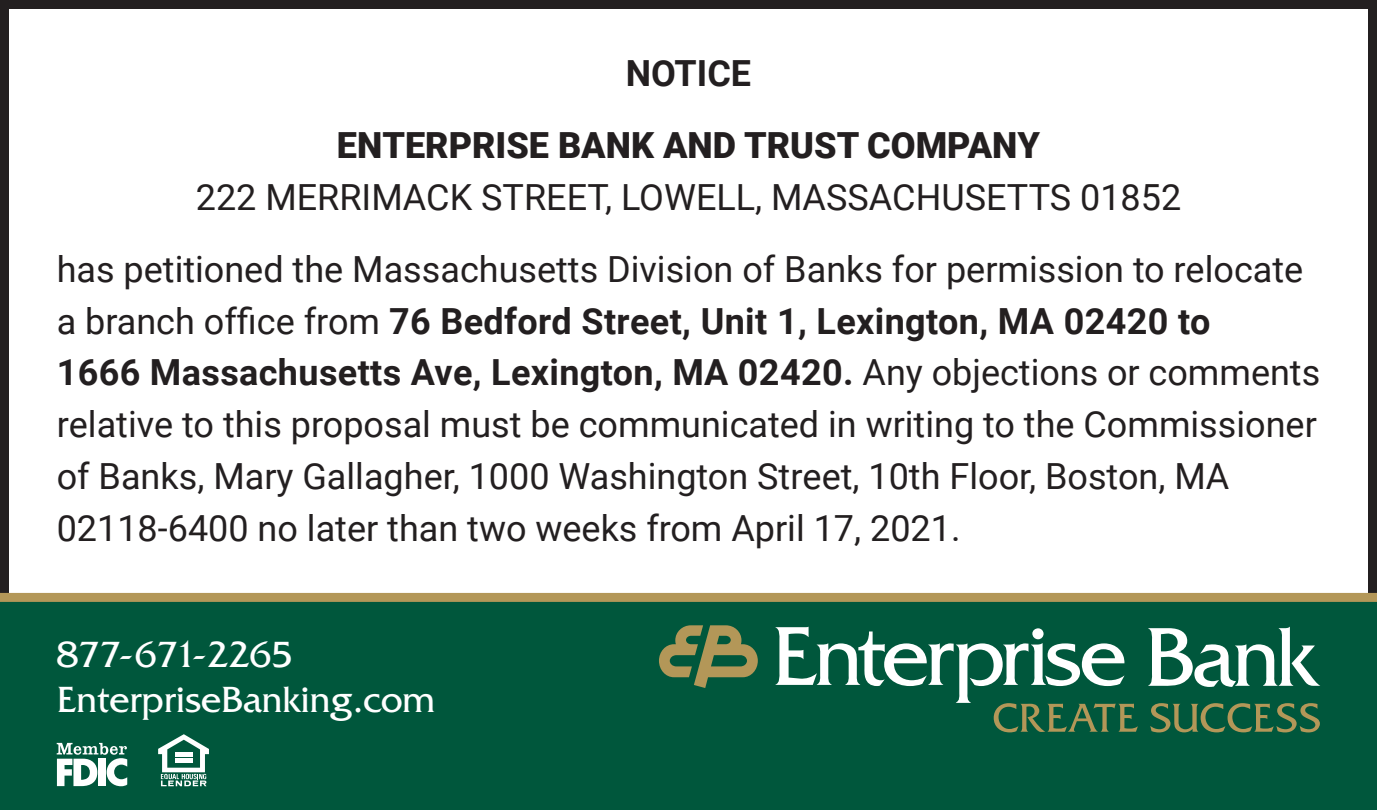
<style>
.page{position:relative;width:1377px;height:810px;background:#fff}
.page>*{position:absolute;margin:0;border:0;box-sizing:border-box;transform-origin:0 0}
.t1{font:38.25px "Friz Quadrata Std";color:#fff}
.t2{font:36px/51.8px "Roboto";color:#231f20;text-align:center}
.t3{font:700 36px "Roboto";color:#231f20}
.s1{font-weight:900}
.s2{font-weight:700}
</style>
<div class="page">
<div style="left:0;top:0;width:1377px;height:810px;border:9px solid #231f20"></div>
<div style="left:0;top:599px;width:1377px;height:211px;background:#00573c"></div>
<div style="left:0;top:593px;width:1377px;height:9px;background:#b39758"></div>
<svg style="left:1148px;top:627px;width:172px;height:60px"></svg>
<svg style="left:659px;top:625px;width:99px;height:63px"></svg>
<svg style="left:775px;top:627px;width:363px;height:105px"></svg>
<svg style="left:1150px;top:703px;width:170px;height:29px"></svg>
<svg style="left:158px;top:734px;width:51px;height:52px"></svg>
<svg style="left:57px;top:743px;width:70px;height:43px"></svg>
<div style="left:98px;top:759px;width:8px;height:27px;background:#fff"></div>
<p class="t3" style="left:626px;top:48px;width:127px">NOTICE</p>
<p class="t2" style="left:196px;top:118px;width:987px"><span class="s1">ENTERPRISE BANK AND TRUST COMPANY<br></span>222 MERRIMACK STREET, LOWELL, MASSACHUSETTS 01852</p>
<p class="t2" style="left:57px;top:242px;width:1265px;text-align:left">has petitioned the Massachusetts Division of Banks for permission to relocate a branch office from <span class="s2">76 Bedford Street, Unit 1, Lexington, MA 02420 to<br>1666 Massachusetts Ave, Lexington, MA 02420.</span> Any objections or comments relative to this proposal must be communicated in writing to the Commissioner of Banks, Mary Gallagher, 1000 Washington Street, 10th Floor, Boston, MA 02118-6400 no later than two weeks from April 17, 2021.</p>
<p class="t1" style="left:57px;top:633px;width:238px">877-671-2265</p>
<p class="t1" style="left:57px;top:678px;width:380px">EnterpriseBanking.com</p>
</div>
